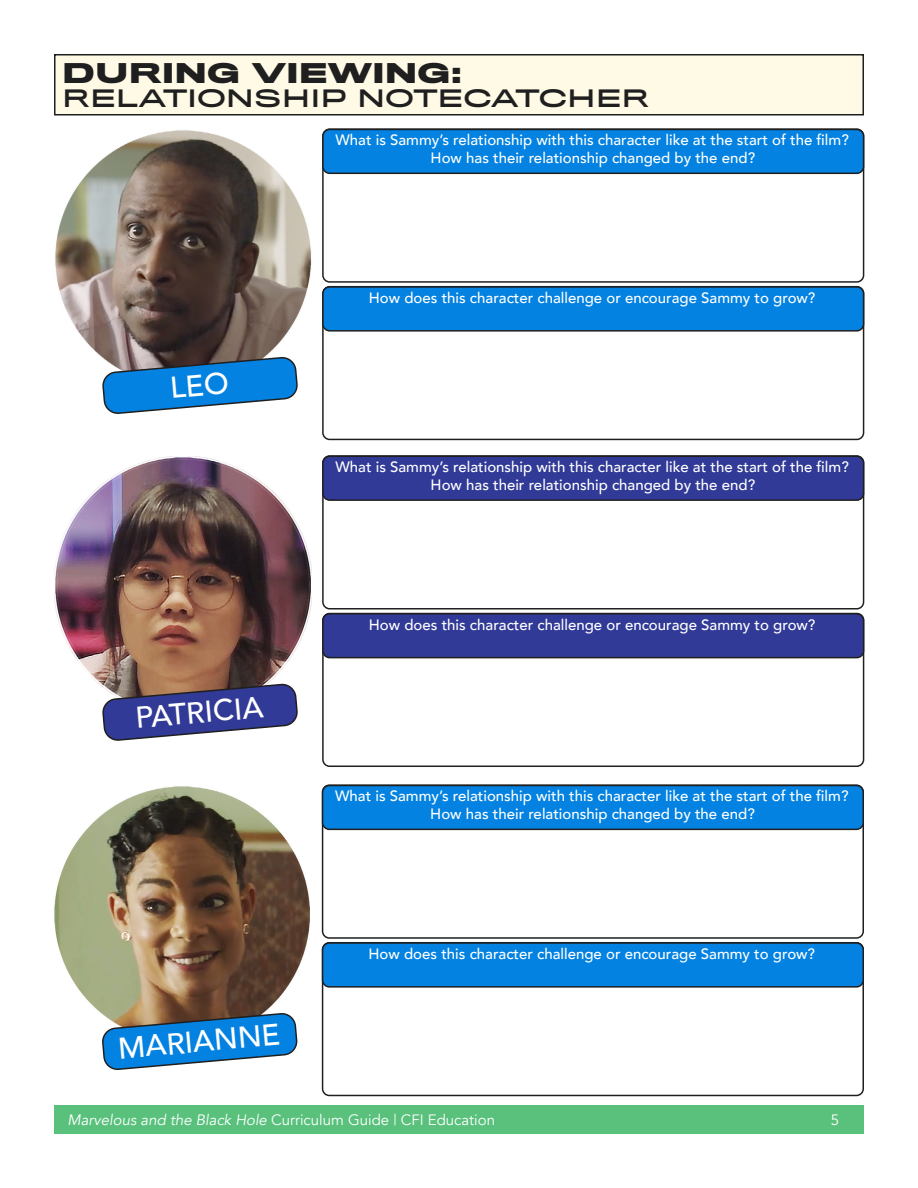
<style>
.page{position:relative;width:918px;height:1188px;background:#fff}
.page>*{position:absolute;margin:0;border:0;box-sizing:border-box;transform-origin:0 0}
.t1{font:500 30px "Avenir";color:#fff}
.t2{font:700 25.5px "Titling Gothic FB Extended";color:#1f1f1f}
.t3{font:22.5px "Titling Gothic FB Extended Standard";color:#1f1f1f}
.t4{font:500 15px/18px "Avenir";color:#fff;text-align:center}
.t5{font:15px "Avenir";color:#fff}
.s1{font-style:italic}
</style>
<div class="page">
<div style="left:54px;top:1105px;width:810px;height:29px;background:#59c17c"></div>
<div style="left:322px;top:128px;width:542px;height:155px;border:2px solid #1f1f1f;border-radius:7px"></div>
<div style="left:322px;top:455px;width:542px;height:155px;border:2px solid #1f1f1f;border-radius:7px"></div>
<div style="left:322px;top:784px;width:542px;height:155px;border:2px solid #1f1f1f;border-radius:7px"></div>
<div style="left:322px;top:286px;width:542px;height:154px;border:2px solid #1f1f1f;border-radius:7px"></div>
<div style="left:322px;top:613px;width:542px;height:154px;border:2px solid #1f1f1f;border-radius:7px"></div>
<div style="left:322px;top:942px;width:542px;height:154px;border:2px solid #1f1f1f;border-radius:7px"></div>
<div style="left:323px;top:129px;width:541px;height:44px;background:#0382e2;border-radius:7px"></div>
<div style="left:322px;top:129px;width:542px;height:45px;border:2px solid #1f1f1f;border-radius:7px"></div>
<div style="left:323px;top:456px;width:541px;height:44px;background:#313a97;border-radius:7px"></div>
<div style="left:322px;top:456px;width:542px;height:45px;border:2px solid #1f1f1f;border-radius:7px"></div>
<div style="left:323px;top:785px;width:540px;height:44px;background:#0382e2;border-radius:7px"></div>
<div style="left:322px;top:785px;width:542px;height:45px;border:2px solid #1f1f1f;border-radius:7px"></div>
<div style="left:323px;top:287px;width:541px;height:44px;background:#0382e2;border-radius:7px"></div>
<div style="left:322px;top:286px;width:542px;height:46px;border:2px solid #1f1f1f;border-radius:7px"></div>
<div style="left:323px;top:614px;width:541px;height:44px;background:#313a97;border-radius:7px"></div>
<div style="left:322px;top:613px;width:542px;height:45px;border:2px solid #1f1f1f;border-radius:7px"></div>
<div style="left:323px;top:943px;width:540px;height:44px;background:#0382e2;border-radius:7px"></div>
<div style="left:322px;top:942px;width:542px;height:46px;border:2px solid #1f1f1f;border-radius:7px"></div>
<div style="left:55px;top:55px;width:808px;height:60px;background:#fffae6"></div>
<div style="left:54px;top:54px;width:810px;height:62px;border:2px solid #1f1f1f"></div>
<img style="left:55px;top:130px;width:256px;height:257px">
<img style="left:54px;top:456px;width:257px;height:258px">
<img style="left:54px;top:786px;width:256px;height:257px">
<svg style="left:103px;top:684px;width:195px;height:57px;background:#5b5d99"></svg>
<svg style="left:102px;top:1013px;width:195px;height:57px;background:#3b8dc9"></svg>
<svg style="left:103px;top:357px;width:195px;height:57px;background:#398ccc"></svg>
<h2 class="t2" style="left:62px;top:56px;width:402px">DURING VIEWING:</h2>
<h3 class="t3" style="left:62px;top:84px;width:589px">RELATIONSHIP NOTECATCHER</h3>
<p class="t4" style="left:335px;top:130px;width:515px">What is Sammy’s relationship with this character like at the start of the film?<br>How has their relationship changed by the end?</p>
<p class="t4" style="left:369px;top:288px;width:448px">How does this character challenge or encourage Sammy to grow?</p>
<p class="t4" style="left:335px;top:457px;width:515px">What is Sammy’s relationship with this character like at the start of the film?<br>How has their relationship changed by the end?</p>
<h1 class="t1" style="left:133px;top:692px;width:130px;rotate:-5deg">PATRICIA</h1>
<h1 class="t1" style="left:116px;top:1023px;width:164px;rotate:-5deg">MARIANNE</h1>
<p class="t4" style="left:369px;top:614px;width:448px">How does this character challenge or encourage Sammy to grow?</p>
<p class="t4" style="left:335px;top:786px;width:515px">What is Sammy’s relationship with this character like at the start of the film?<br>How has their relationship changed by the end?</p>
<p class="t4" style="left:369px;top:944px;width:448px">How does this character challenge or encourage Sammy to grow?</p>
<p class="t5" style="left:68px;top:1111px;width:429px"><span class="s1">Marvelous and the Black Hole</span> Curriculum Guide | CFI Education</p>
<p class="t5" style="left:831px;top:1111px;width:10px">5</p>
</div>
